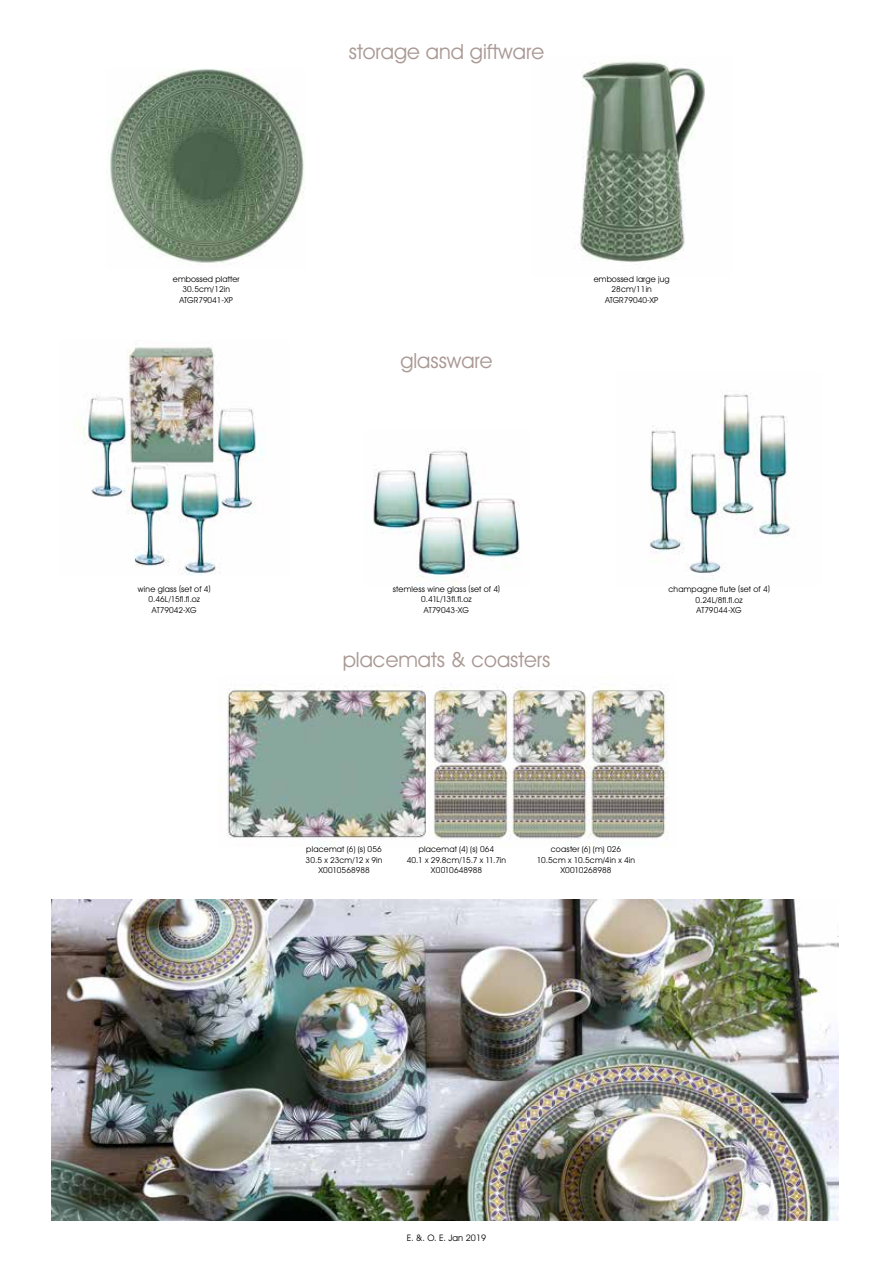
<style>
.page{position:relative;width:893px;height:1263px;background:#fff}
.page>*{position:absolute;margin:0;border:0;box-sizing:border-box;transform-origin:0 0}
.t1{font:21px "Avant Garde IT Cby BT";color:#a99893}
.t2{font:9px "Avant Garde IT Cby BT";color:#000}
.t3{font:8.25px/10.5px "Avant Garde IT Cby BT";letter-spacing:.01em;color:#000;text-align:center}
</style>
<div class="page">
<img style="left:108px;top:69px;width:197px;height:194px">
<img style="left:580px;top:61px;width:125px;height:201px">
<img style="left:51px;top:900px;width:788px;height:320px">
<img style="left:75px;top:347px;width:188px;height:228px">
<img style="left:364px;top:448px;width:156px;height:137px">
<img style="left:649px;top:394px;width:142px;height:182px">
<img style="left:219px;top:685px;width:450px;height:161px">
<h1 class="t1" style="left:349px;top:38px;width:197px">storage and giftware</h1>
<p class="t3" style="left:173px;top:273px;width:68px">embossed platter<br>30.5cm/12in<br>ATGR79041-XP</p>
<p class="t3" style="left:594px;top:273px;width:77px">embossed large jug<br>28cm/11in<br>ATGR79040-XP</p>
<h1 class="t1" style="left:400px;top:348px;width:94px">glassware</h1>
<p class="t3" style="left:138px;top:584px;width:74px">wine glass (set of 4)<br>0.46L/15fl.fl.oz<br>AT79042-XG</p>
<p class="t3" style="left:393px;top:584px;width:109px">stemless wine glass (set of 4)<br>0.41L/13fl.fl.oz<br>AT79043-XG</p>
<p class="t3" style="left:668px;top:584px;width:103px">champagne flute (set of 4)<br>0.24L/8fl.fl.oz<br>AT79044-XG</p>
<h1 class="t1" style="left:343px;top:647px;width:209px">placemats &amp; coasters</h1>
<p class="t3" style="left:306px;top:844px;width:78px">placemat (6) (s) 056<br>30.5 x 23cm/12 x 9in<br>X0010568988</p>
<p class="t3" style="left:407px;top:844px;width:101px">placemat (4) (s) 064<br>40.1 x 29.8cm/15.7 x 11.7in<br>X0010648988</p>
<p class="t3" style="left:537px;top:844px;width:100px">coaster (6) (m) 026<br>10.5cm x 10.5cm/4in x 4in<br>X0010268988</p>
<p class="t2" style="left:407px;top:1232px;width:81px">E. &amp;. O. E. Jan 2019</p>
</div>
